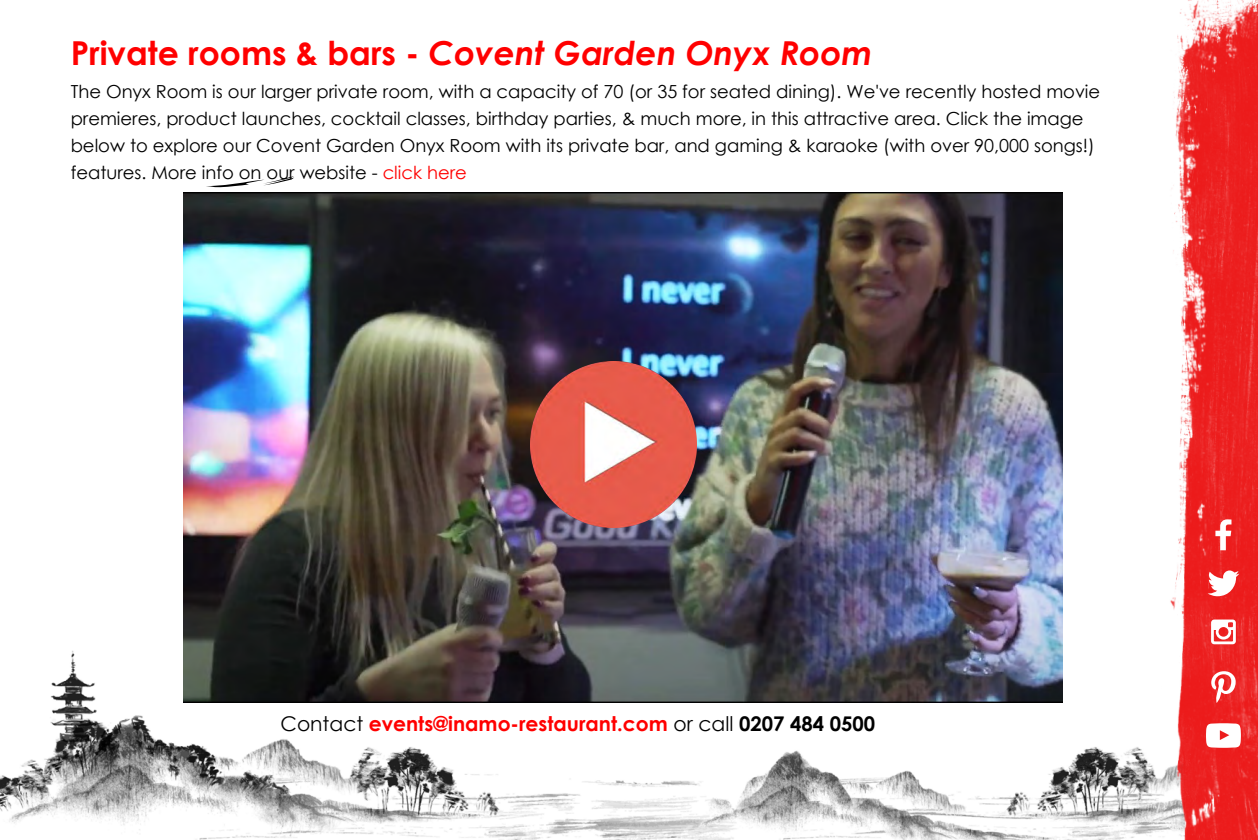
<style>
.page{position:relative;width:1258px;height:840px;background:#fff}
.page>*{position:absolute;margin:0;border:0;box-sizing:border-box;transform-origin:0 0}
.t1{font:italic 700 33px "Century Gothic";color:#f00}
.t2{font:700 20.25px "Century Gothic";color:#f00}
.t3{font:18px/27px "Century Gothic";color:#000}
.s1{font-style:normal}
.s2{color:#f00}
.s3{font-weight:400;color:#000}
.s4{color:#000}
</style>
<div class="page">
<img style="left:0;top:635px;width:1095px;height:205px">
<svg style="left:206px;top:176px;width:88px;height:11px"></svg>
<img style="left:1095px;top:0;width:163px;height:840px">
<svg style="left:1215px;top:519px;width:16px;height:31px"></svg>
<svg style="left:1207px;top:570px;width:32px;height:26px"></svg>
<svg style="left:1211px;top:620px;width:25px;height:24px"></svg>
<svg style="left:1206px;top:723px;width:35px;height:25px"></svg>
<svg style="left:1211px;top:671px;width:25px;height:32px"></svg>
<img style="left:183px;top:192px;width:879px;height:511px">
<img style="left:531px;top:362px;width:165px;height:165px">
<h1 class="t1" style="left:71px;top:27px;width:803px"><span class="s1">Private rooms &amp; bars -</span> Covent Garden Onyx Room</h1>
<p class="t3" style="left:71px;top:77px;width:1031px">The Onyx Room is our larger private room, with a capacity of 70 (or 35 for seated dining). We've recently hosted movie premieres, product launches, cocktail classes, birthday parties, &amp; much more, in this attractive area. Click the image below to explore our Covent Garden Onyx Room with its private bar, and gaming &amp; karaoke (with over 90,000 songs!) features. More info on our website - <span class="s2">click here</span></p>
<p class="t2" style="left:281px;top:708px;width:596px"><span class="s3">Contact</span> events@inamo-restaurant.com <span class="s3">or call</span> <span class="s4">0207 484 0500</span></p>
</div>
